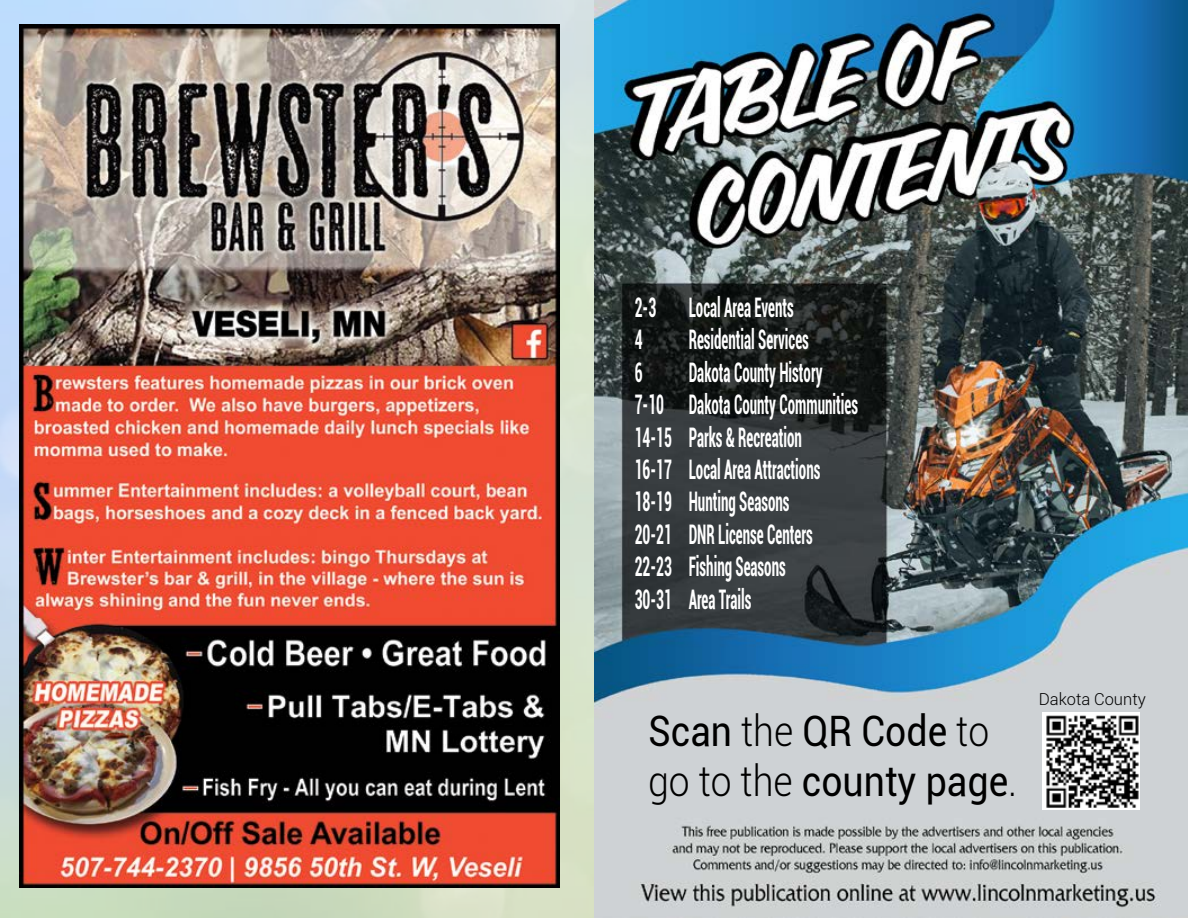
<style>
.page{position:relative;width:1188px;height:918px;background:#fff}
.page>*{position:absolute;margin:0;border:0;box-sizing:border-box;transform-origin:0 0}
.t1{font:42px/50.4px "Roboto";color:#000;scale:.89 1}
.t2{font:700 condensed 27px/32.4px "Roboto";color:#fff;scale:.56 1}
.t3{font:300 16.5px "Roboto";color:#000}
.s1{font-weight:300}
</style>
<div class="page">
<img style="left:0;top:0;width:1188px;height:918px">
<img style="left:1037px;top:707px;width:110px;height:110px">
<img style="left:20px;top:24px;width:540px;height:864px">
<p class="t2" style="left:635px;top:290px;width:286px">2-3 Local Area Events<br>4</p>
<p class="t2" style="left:689px;top:323px;width:216px">Residential Services</p>
<p class="t2" style="left:635px;top:355px;width:400px;text-indent:54px">Dakota County History<br>7-10 Dakota County Communities<br>14-15 Parks &amp; Recreation<br>16-17 Local Area Attractions<br>18-19 Hunting Seasons<br>20-21 DNR License Centers<br>22-23 Fishing Seasons<br>30-31 Area Trails</p>
<p class="t2" style="left:635px;top:355px;width:16px">6</p>
<h1 class="t1" style="left:648px;top:704px;width:416px">Scan <span class="s1">the</span> QR Code <span class="s1">to go to the</span> county page<span class="s1">.</span></h1>
<p class="t3" style="left:1039px;top:688px;width:109px">Dakota County</p>
</div>
